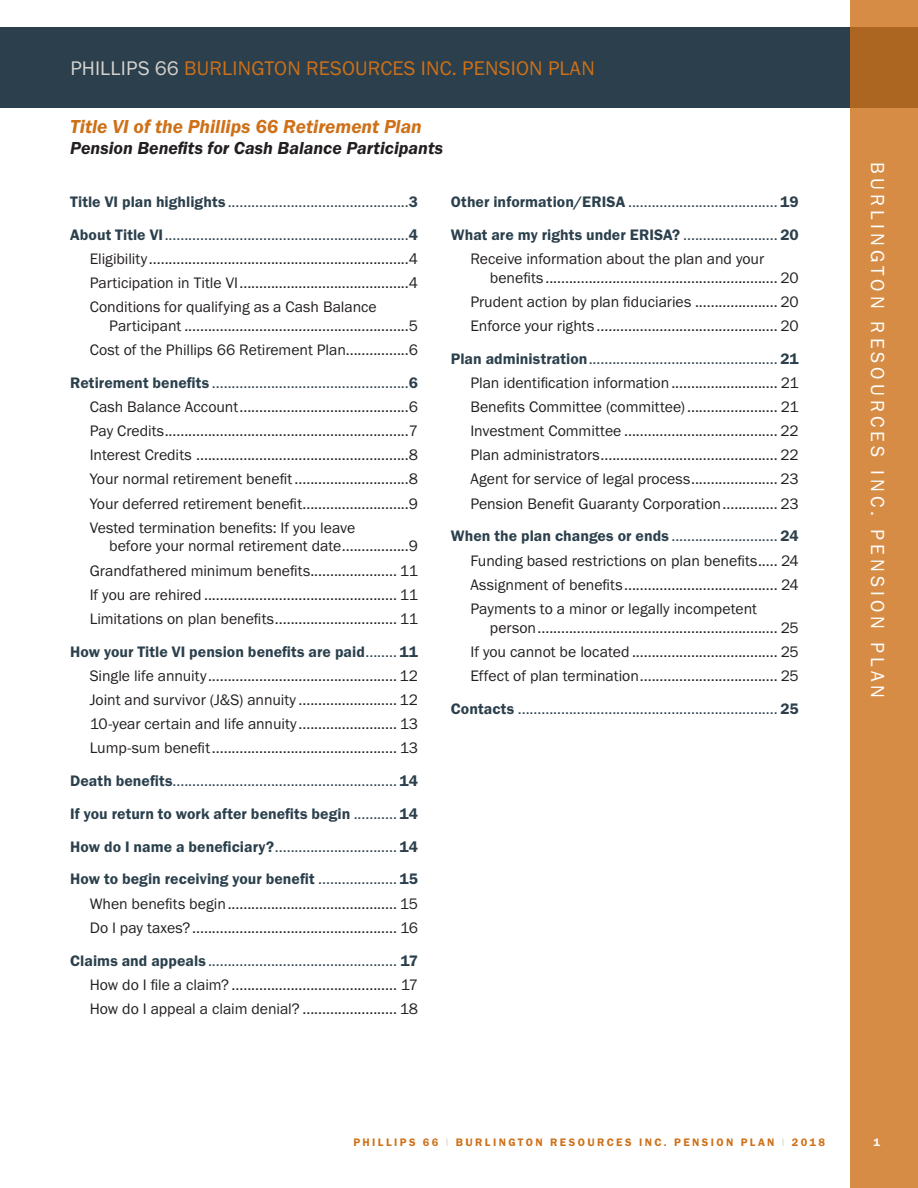
<style>
.page{position:relative;width:918px;height:1188px;background:#fff}
.page>*{position:absolute;margin:0;border:0;box-sizing:border-box;transform-origin:0 0}
.Masthead_Title{font:20.4px "Franklin Gothic FS";letter-spacing:.015em;color:#ce7018}
.Body{font:italic 600 19.5px "Franklin Gothic FS";color:#ce7018}
.Tab{font:19.5px "Franklin Gothic FS";letter-spacing:.215em;color:#fff}
.Body-2{font:italic 600 18px "Franklin Gothic FS";color:#231f20}
.TOC2{font:15.75px/18.8px "Franklin Gothic FS";color:#231f20}
.TOC1{font:15.75px "Franklin Gothic FS";color:#2b404c}
.TOC1-2{font:600 15.75px "Franklin Gothic FS";letter-spacing:.005em;color:#2b404c}
.Section_Footer_-_RIG{font:600 11.25px "Franklin Gothic FS";letter-spacing:.215em;color:#ce7018}
.Section_Footer_-_RIG-2{font:600 11.25px "Franklin Gothic FS";color:#fff}
.s1{color:#d4d2ce}
.s2{font-weight:600}
.s3{font-weight:400}
.s4{font-weight:400;color:#d4d2ce}
</style>
<div class="page">
<div style="left:0;top:27px;width:918px;height:81px;background:#2b404c"></div>
<div style="left:850px;top:0;width:68px;height:1188px;background:#d78c46"></div>
<p class="Masthead_Title" style="left:70px;top:57px;width:526px"><span class="s1">PHILLIPS 66</span> BURLINGTON RESOURCES INC. PENSION PLAN</p>
<p class="Body" style="left:70px;top:116px;width:353px">Title VI of the Phillips 66 Retirement Plan</p>
<p class="Body-2" style="left:70px;top:138px;width:374px">Pension Benefits for Cash Balance Participants</p>
<p class="TOC1" style="left:70px;top:193px;width:350px"><span class="s2">Title VI plan highlights</span> ..............................................<span class="s2">3</span></p>
<p class="TOC1" style="left:70px;top:226px;width:350px"><span class="s2">About Title VI</span>..............................................................<span class="s2">4</span></p>
<p class="TOC2" style="left:90px;top:249px;width:330px">Eligibility..................................................................4</p>
<p class="TOC2" style="left:90px;top:274px;width:330px">Participation in Title VI...........................................4</p>
<p class="TOC2" style="left:109px;top:298px;width:311px;text-indent:-20px">Conditions for qualifying as a Cash Balance<br>Participant .........................................................5</p>
<p class="TOC2" style="left:90px;top:341px;width:330px">Cost of the Phillips 66 Retirement Plan................6</p>
<p class="TOC1" style="left:70px;top:374px;width:350px"><span class="s2">Retirement benefits</span> ..................................................<span class="s2">6</span></p>
<p class="TOC2" style="left:90px;top:398px;width:330px">Cash Balance Account...........................................6</p>
<p class="TOC2" style="left:90px;top:422px;width:330px">Pay Credits..............................................................7</p>
<p class="TOC2" style="left:90px;top:446px;width:330px">Interest Credits ......................................................8</p>
<p class="TOC2" style="left:90px;top:470px;width:330px">Your normal retirement benefit.............................8</p>
<p class="TOC2" style="left:90px;top:494px;width:330px">Your deferred retirement benefit...........................9</p>
<p class="TOC2" style="left:109px;top:518px;width:311px;text-indent:-20px">Vested termination benefits: If you leave<br>before your normal retirement date.................9</p>
<p class="TOC2" style="left:90px;top:561px;width:330px">Grandfathered minimum benefits...................... 11</p>
<p class="TOC2" style="left:90px;top:585px;width:330px">If you are rehired ................................................. 11</p>
<p class="TOC2" style="left:90px;top:610px;width:330px">Limitations on plan benefits............................... 11</p>
<p class="TOC1-2" style="left:70px;top:643px;width:349px">How your Title VI pension benefits are paid<span class="s3">........</span> 11</p>
<p class="TOC2" style="left:90px;top:666px;width:330px">Single life annuity................................................ 12</p>
<p class="TOC2" style="left:90px;top:691px;width:330px">Joint and survivor (J&amp;S) annuity ......................... 12</p>
<p class="TOC2" style="left:90px;top:715px;width:330px">10-year certain and life annuity......................... 13</p>
<p class="TOC2" style="left:90px;top:739px;width:330px">Lump-sum benefit............................................... 13</p>
<p class="TOC1" style="left:70px;top:772px;width:350px"><span class="s2">Death benefits</span>......................................................... <span class="s2">14</span></p>
<p class="TOC1-2" style="left:70px;top:805px;width:350px">If you return to work after benefits begin <span class="s3">...........</span> 14</p>
<p class="TOC1" style="left:70px;top:838px;width:350px"><span class="s2">How do I name a beneficiary?</span>............................... <span class="s2">14</span></p>
<p class="TOC1-2" style="left:70px;top:870px;width:350px">How to begin receiving your benefit <span class="s3">....................</span> 15</p>
<p class="TOC2" style="left:90px;top:894px;width:330px">When benefits begin........................................... 15</p>
<p class="TOC2" style="left:90px;top:918px;width:330px">Do I pay taxes?.................................................... 16</p>
<p class="TOC1" style="left:70px;top:952px;width:349px"><span class="s2">Claims and appeals</span> ................................................ <span class="s2">17</span></p>
<p class="TOC2" style="left:90px;top:975px;width:330px">How do I file a claim? .......................................... 17</p>
<p class="TOC2" style="left:90px;top:999px;width:330px">How do I appeal a claim denial? ........................ 18</p>
<p class="TOC1" style="left:451px;top:193px;width:350px"><span class="s2">Other information/ERISA</span> ...................................... <span class="s2">19</span></p>
<p class="TOC1-2" style="left:451px;top:226px;width:349px">What are my rights under ERISA? <span class="s3">........................</span> 20</p>
<p class="TOC2" style="left:490px;top:249px;width:311px;text-indent:-20px">Receive information about the plan and your benefits........................................................... 20</p>
<p class="TOC2" style="left:470px;top:292px;width:330px">Prudent action by plan fiduciaries ..................... 20</p>
<p class="TOC2" style="left:470px;top:316px;width:330px">Enforce your rights .............................................. 20</p>
<p class="TOC1" style="left:451px;top:350px;width:349px"><span class="s2">Plan administration</span>................................................ <span class="s2">21</span></p>
<p class="TOC2" style="left:470px;top:373px;width:330px">Plan identification information........................... 21</p>
<p class="TOC2" style="left:470px;top:398px;width:330px">Benefits Committee (committee)....................... 21</p>
<p class="TOC2" style="left:470px;top:422px;width:330px">Investment Committee ....................................... 22</p>
<p class="TOC2" style="left:470px;top:446px;width:330px">Plan administrators............................................. 22</p>
<p class="TOC2" style="left:470px;top:470px;width:330px">Agent for service of legal process...................... 23</p>
<p class="TOC2" style="left:470px;top:494px;width:330px">Pension Benefit Guaranty Corporation.............. 23</p>
<p class="TOC1" style="left:451px;top:527px;width:349px"><span class="s2">When the plan changes or ends</span> ........................... <span class="s2">24</span></p>
<p class="TOC2" style="left:470px;top:551px;width:330px">Funding based restrictions on plan benefits..... 24</p>
<p class="TOC2" style="left:470px;top:575px;width:330px">Assignment of benefits....................................... 24</p>
<p class="TOC2" style="left:490px;top:599px;width:310px;text-indent:-20px">Payments to a minor or legally incompetent person............................................................. 25</p>
<p class="TOC2" style="left:470px;top:642px;width:330px">If you cannot be located ..................................... 25</p>
<p class="TOC2" style="left:470px;top:666px;width:330px">Effect of plan termination................................... 25</p>
<p class="TOC1" style="left:451px;top:700px;width:350px"><span class="s2">Contacts</span> .................................................................. <span class="s2">25</span></p>
<p class="Tab" style="left:888px;top:162px;width:538px;rotate:90deg">BURLINGTON RESOURCES INC. PENSION PLAN</p>
<p class="Section_Footer_-_RIG" style="left:354px;top:1136px;width:473px">PHILLIPS 66 <span class="s4">l</span> BURLINGTON RESOURCES INC. PENSION PLAN <span class="s4">l</span> 2018</p>
<p class="Section_Footer_-_RIG-2" style="left:874px;top:1136px;width:8px">1</p>
</div>
